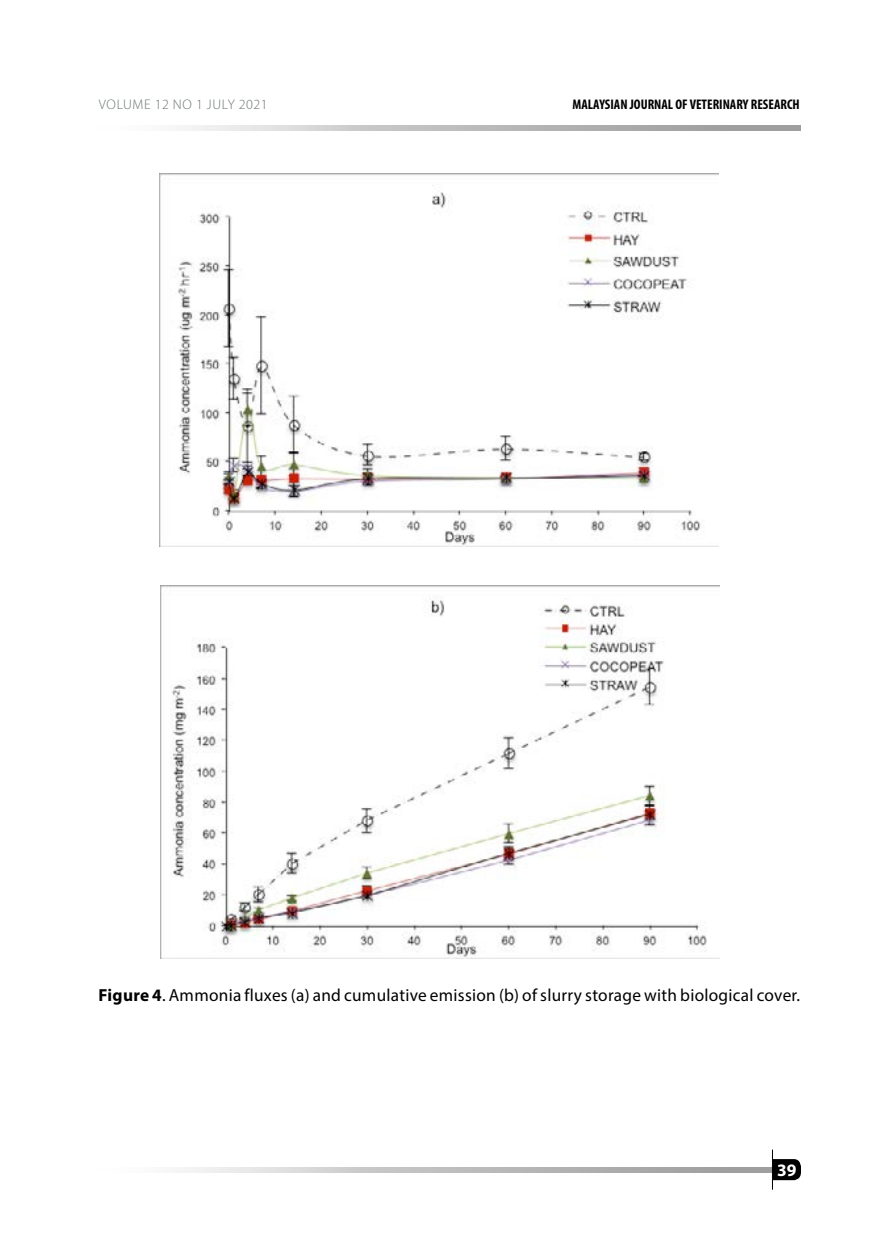
<style>
.page{position:relative;width:874px;height:1241px;background:#fff}
.page>*{position:absolute;margin:0;border:0;box-sizing:border-box;transform-origin:0 0}
.t1{font:17.5px "Myriad Pro";letter-spacing:.015em;color:#000}
.t2{font:700 17.5px "Myriad Pro";color:#fff}
.t3{font:700 condensed 14px "Myriad Pro";color:#000}
.t4{font:300 14px "Myriad Pro";letter-spacing:.05em;color:#6d7373}
.s1{font-weight:700}
</style>
<div class="page">
<svg style="left:772px;top:1158px;width:28px;height:21px"></svg>
<svg style="left:183px;top:1167px;width:588px;height:5px;background:#bfbfbf"></svg>
<hr style="left:771px;top:1149px;width:1px;height:40px;background:#000">
<svg style="left:183px;top:126px;width:616px;height:5px;background:#bebebe"></svg>
<img style="left:159px;top:174px;width:559px;height:373px">
<img style="left:160px;top:585px;width:559px;height:373px">
<p class="t4" style="left:99px;top:97px;width:170px">VOLUME 12 NO 1 JULY 2021</p>
<p class="t3" style="left:572px;top:96px;width:229px">MALAYSIAN JOURNAL OF VETERINARY RESEARCH</p>
<p class="t1" style="left:98px;top:983px;width:702px"><span class="s1">Figure 4</span>. Ammonia fluxes (a) and cumulative emission (b) of slurry storage with biological cover.</p>
<p class="t2" style="left:776px;top:1158px;width:21px">39</p>
</div>
